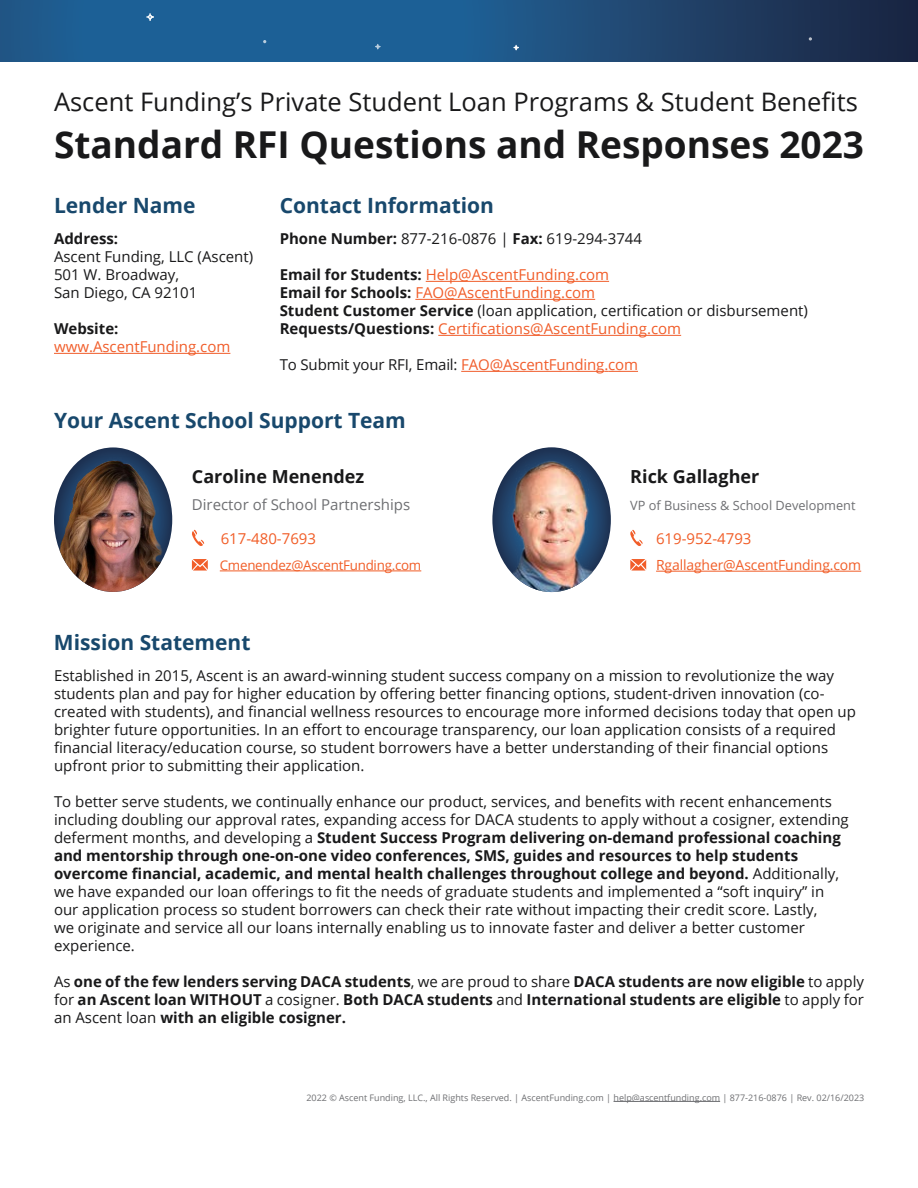
<style>
.page{position:relative;width:918px;height:1188px;background:#fff}
.page>*{position:absolute;margin:0;border:0;box-sizing:border-box;transform-origin:0 0}
.t1{font:700 37.05px "Open Sans";color:#19191a}
.t2{font:25.5px "Open Sans";color:#19191a}
.t3{font:700 21px "Open Sans";color:#18486c}
.t4{font:700 18px "Open Sans";color:#19191a}
.t5{font:15px/18px "Open Sans";color:#19191a}
.t6{font:700 15px/18px "Open Sans";color:#19191a}
.t7{font:15px "Open Sans";letter-spacing:-.01em;color:#19191b}
.t8{font:15px "Open Sans";color:#6e6f72}
.t9{font:15px "Open Sans";color:#f15d27}
.t10{font:15px "Open Sans";color:#f15d2a}
.t11{font:13.95px "Open Sans";letter-spacing:-.01em;color:#f15d27}
.t12{font:13.35px "Open Sans";letter-spacing:-.02em;color:#f15d27}
.t13{font:12.75px "Open Sans";color:#6e6f72}
.t14{font:9px "Open Sans";color:#6e6f72}
.s1{font-weight:700}
.s2{font-weight:400;color:#f15d29}
.s3{font-weight:400}
.s4{font-weight:400;color:#f15d2a}
.s5{color:#f15d2c}
.s6{color:#f15d2a}
.s7{color:#6f7073}
</style>
<div class="page">
<hr style="left:614px;top:1101px;width:106px;height:1px;background:#6e6f72">
<svg style="left:0;top:0;width:918px;height:62px;background:#1d507e"></svg>
<svg style="left:146px;top:13px;width:8px;height:8px"></svg>
<svg style="left:375px;top:44px;width:5px;height:5px"></svg>
<svg style="left:513px;top:45px;width:6px;height:5px"></svg>
<svg style="left:809px;top:37px;width:3px;height:4px"></svg>
<hr style="left:54px;top:353px;width:176px;height:1px;background:#f15d2a">
<hr style="left:426px;top:281px;width:183px;height:1px;background:#f15d29">
<hr style="left:415px;top:299px;width:180px;height:1px;background:#f15d29">
<hr style="left:438px;top:335px;width:243px;height:1px;background:#f15d2a">
<hr style="left:461px;top:371px;width:143px;height:1px;background:#f15d2c">
<hr style="left:608px;top:371px;width:30px;height:1px;background:#f15d2a">
<svg style="left:192px;top:529px;width:12px;height:17px"></svg>
<svg style="left:192px;top:559px;width:16px;height:12px"></svg>
<hr style="left:220px;top:571px;width:201px;height:1px;background:#f15d27">
<svg style="left:87px;top:447px;width:53px;height:8px"></svg>
<img style="left:54px;top:455px;width:118px;height:137px">
<svg style="left:630px;top:529px;width:13px;height:17px"></svg>
<hr style="left:656px;top:571px;width:205px;height:1px;background:#f15d27">
<svg style="left:630px;top:559px;width:16px;height:12px"></svg>
<img style="left:492px;top:447px;width:119px;height:145px">
<h2 class="t2" style="left:54px;top:84px;width:805px">Ascent Funding’s Private Student Loan Programs &amp; Student Benefits</h2>
<h1 class="t1" style="left:54px;top:118px;width:812px">Standard RFI Questions and Responses 2023</h1>
<h3 class="t3" style="left:54px;top:191px;width:143px">Lender Name</h3>
<p class="t6" style="left:54px;top:229px;width:66px">Address:</p>
<p class="t5" style="left:54px;top:247px;width:201px">Ascent Funding, LLC (Ascent)<br>501 W. Broadway,<br>San Diego, CA 92101</p>
<p class="t6" style="left:54px;top:319px;width:66px">Website:</p>
<p class="t10" style="left:54px;top:337px;width:178px">www.AscentFunding.com</p>
<h3 class="t3" style="left:280px;top:191px;width:216px">Contact Information</h3>
<p class="t5" style="left:280px;top:229px;width:364px"><span class="s1">Phone Number:</span> 877-216-0876 | <span class="s1">Fax:</span> 619-294-3744</p>
<p class="t6" style="left:280px;top:265px;width:530px">Email for Students: <span class="s2">Help@AscentFunding.com<br></span>Email for Schools: <span class="s2">FAO@AscentFunding.com<br></span>Student Customer Service <span class="s3">(loan application, certification or disbursement)<br></span>Requests/Questions: <span class="s4">Certifications@AscentFunding.com</span></p>
<p class="t7" style="left:280px;top:355px;width:360px">To Submit your RFI, Email: <span class="s5">FAO@AscentFunding.</span><span class="s6">com</span></p>
<h3 class="t3" style="left:54px;top:406px;width:353px">Your Ascent School Support Team</h3>
<p class="t4" style="left:192px;top:463px;width:174px">Caroline Menendez</p>
<p class="t8" style="left:192px;top:495px;width:220px">Director of School Partnerships</p>
<p class="t9" style="left:221px;top:528px;width:97px">617-480-7693</p>
<p class="t12" style="left:220px;top:556px;width:203px">Cmenendez@AscentFunding.com</p>
<p class="t4" style="left:630px;top:463px;width:131px">Rick Gallagher</p>
<p class="t13" style="left:630px;top:497px;width:227px">VP of Business &amp; School Development</p>
<p class="t9" style="left:656px;top:528px;width:97px">619-952-4793</p>
<p class="t11" style="left:656px;top:556px;width:207px">Rgallagher@AscentFunding.com</p>
<h3 class="t3" style="left:54px;top:627px;width:198px">Mission Statement</h3>
<p class="t5" style="left:54px;top:666px;width:803px">Established in 2015, Ascent is an award-winning student success company on a mission to revolutionize the way students plan and pay for higher education by offering better financing options, student-driven innovation (co&shy;created with students), and financial wellness resources to encourage more informed decisions today that open up brighter future opportunities. In an effort to encourage transparency, our loan application consists of a required financial literacy/education course, so student borrowers have a better understanding of their financial options upfront prior to submitting their application.</p>
<p class="t5" style="left:54px;top:792px;width:796px">To better serve students, we continually enhance our product, services, and benefits with recent enhancements including doubling our approval rates, expanding access for DACA students to apply without a cosigner, extending deferment months, and developing a <span class="s1">Student Success Program delivering on-demand professional coaching and mentorship through one-on-one video conferences, SMS, guides and resources to help students overcome financial, academic, and mental health challenges throughout college and beyond.</span> Additionally, we have expanded our loan offerings to fit the needs of graduate students and implemented a “soft inquiry” in our application process so student borrowers can check their rate without impacting their credit score. Lastly,<br>we originate and service all our loans internally enabling us to innovate faster and deliver a better customer experience.</p>
<p class="t6" style="left:54px;top:972px;width:812px;text-align:justify"><span class="s3">As</span> one of the few lenders serving DACA students<span class="s3">, we are proud to share</span> DACA students are now eligible <span class="s3">to apply for</span> an Ascent loan WITHOUT <span class="s3">a cosigner.</span> Both DACA students <span class="s3">and</span> International students are eligible <span class="s3">to apply for an Ascent loan</span> with an eligible cosigner.</p>
<p class="t14" style="left:306px;top:1091px;width:559px">2022 <span class="s7">©</span> Ascent Funding, LLC., All Rights Reserved. | AscentFunding.com | help@ascentfunding.com | 877-216-0876 | Rev. 02/16/2023</p>
</div>
